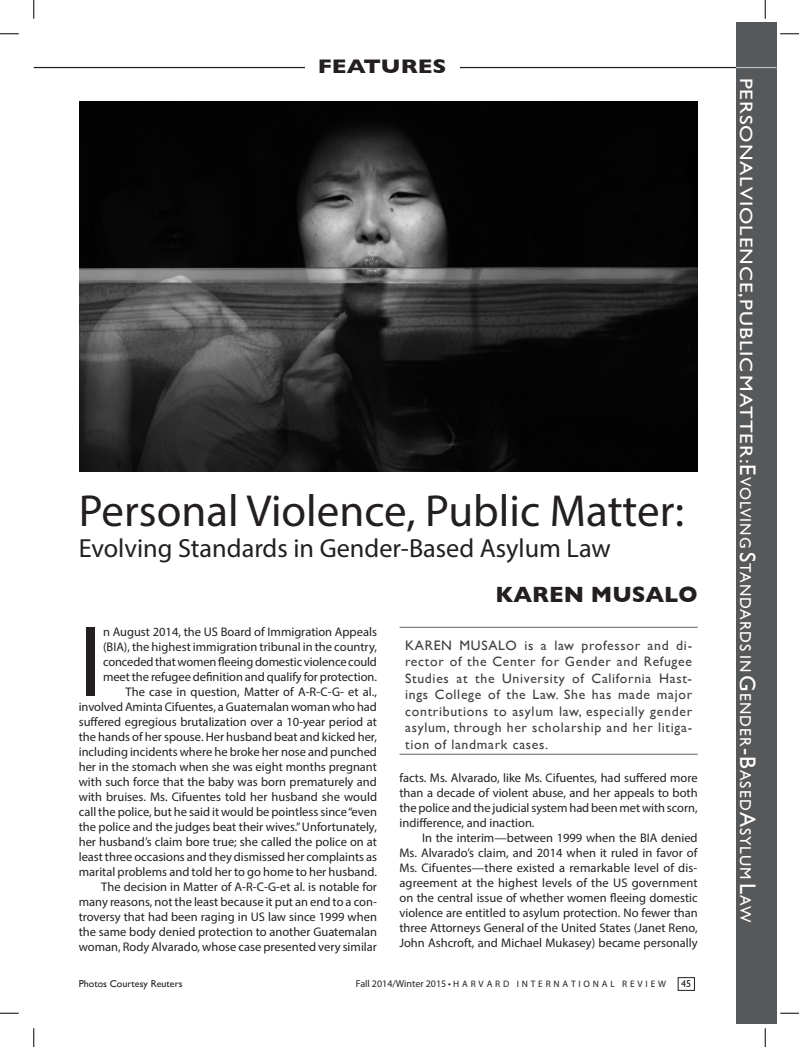
<style>
.page{position:relative;width:799px;height:1047px;background:#fff}
.page>*{position:absolute;margin:0;border:0;box-sizing:border-box;transform-origin:0 0}
.t1{font:101.5px "Myriad Pro";color:#231f20}
.t2{font:45px "Myriad Pro";color:#231f20}
.t3{font:26.25px "Myriad Pro";color:#231f20}
.t4{font:700 22.5px "Gill Sans";color:#231f20}
.t5{font:700 20px "Gill Sans";color:#231f20;scale:1.14 1}
.t6{font:15.75px "Gill Sans";letter-spacing:.065em;color:#fff}
.t7{font:13.75px/16.5px "Gill Sans";letter-spacing:.05em;color:#3e3e3f;text-align:justify}
.t8{font:12.5px/15px "Myriad Pro";color:#231f20;text-align:justify}
.t9{font:10px "Gill Sans";color:#231f20}
.t10{font:9.38px "Myriad Pro";letter-spacing:.3em;color:#231f20}
.s1{font-size:10px}
.s2{font-size:18px}
.s3{font-size:22.5px}
</style>
<div class="page">
<hr style="left:34px;top:67px;width:742px;height:1px;background:#231f20">
<div style="left:305px;top:59px;width:154px;height:19px;background:#fff"></div>
<div style="left:736px;top:23px;width:40px;height:1001px;background:#57585a"></div>
<hr style="left:736px;top:67px;width:40px;height:1px;background:#bcbdc0">
<img style="left:79px;top:101px;width:619px;height:370px">
<hr style="left:399px;top:626px;width:299px;height:2px;background:#808285">
<hr style="left:399px;top:753px;width:299px;height:1px;background:#808285">
<div style="left:678px;top:977px;width:17px;height:13px;border:1px solid #231f20"></div>
<svg style="left:0;top:33px;width:19px;height:2px"></svg>
<svg style="left:780px;top:33px;width:19px;height:2px"></svg>
<svg style="left:0;top:1012px;width:19px;height:1px"></svg>
<svg style="left:780px;top:1012px;width:19px;height:1px"></svg>
<svg style="left:33px;top:0;width:2px;height:19px"></svg>
<svg style="left:33px;top:1028px;width:2px;height:18px"></svg>
<svg style="left:764px;top:0;width:2px;height:19px"></svg>
<svg style="left:764px;top:1028px;width:2px;height:18px"></svg>
<h3 class="t5" style="left:318px;top:50px;width:114px">FEATURES</h3>
<h2 class="t2" style="left:79px;top:483px;width:607px">Personal Violence, Public Matter:</h2>
<h3 class="t3" style="left:79px;top:532px;width:533px">Evolving Standards in Gender-Based Asylum Law</h3>
<h3 class="t4" style="left:495px;top:576px;width:204px">KAREN MUSALO</h3>
<p class="t8" style="left:79px;top:624px;width:300px;text-align:right">n August 2014, the US Board of Immigration Appeals (BIA), the highest immigration tribunal in the country, conceded that women fleeing domestic violence could meet the refugee definition and qualify for protection.<br>The case in question, Matter of A-R-C-G- et al., involved Aminta Cifuentes, a Guatemalan woman who had suffered egregious brutalization over a 10-year period at the hands of her spouse. Her husband beat and kicked her, including incidents where he broke her nose and punched her in the stomach when she was eight months pregnant with such force that the baby was born prematurely and with bruises. Ms. Cifuentes told her husband she would call the police, but he said it would be pointless since “even the police and the judges beat their wives.” Unfortunately, her husband’s claim bore true; she called the police on at least three occasions and they dismissed her complaints as marital problems and told her to go home to her husband.<br>The decision in Matter of A-R-C-G-et al. is notable for many reasons, not the least because it put an end to a con&shy;troversy that had been raging in US law since 1999 when the same body denied protection to another Guatemalan woman, Rody Alvarado, whose case presented very similar</p>
<h1 class="t1" style="left:79px;top:599px;width:26px">I</h1>
<p class="t7" style="left:405px;top:636px;width:288px">KAREN MUSALO is a law professor and di&shy;rector of the Center for Gender and Refugee Studies at the University of California Hast&shy;ings College of the Law. She has made major contributions to asylum law, especially gender asylum, through her scholarship and her litiga&shy;tion of landmark cases.</p>
<p class="t8" style="left:399px;top:769px;width:300px">facts. Ms. Alvarado, like Ms. Cifuentes, had suffered more than a decade of violent abuse, and her appeals to both the police and the judicial system had been met with scorn, indifference, and inaction.</p>
<p class="t8" style="left:399px;top:829px;width:300px;text-indent:22px">In the interim—between 1999 when the BIA denied Ms. Alvarado’s claim, and 2014 when it ruled in favor of Ms. Cifuentes—there existed a remarkable level of dis&shy;agreement at the highest levels of the US government on the central issue of whether women fleeing domestic violence are entitled to asylum protection. No fewer than three Attorneys General of the United States (Janet Reno, John Ashcroft, and Michael Mukasey) became personally</p>
<p class="t9" style="left:79px;top:977px;width:105px">Photos Courtesy Reuters</p>
<p class="t10" style="left:356px;top:977px;width:312px"><span class="s1">Fall 2014/Winter 2015•</span> HARVARD INTERNATIONAL REVIEW</p>
<p class="t9" style="left:681px;top:977px;width:11px">45</p>
<p class="t6" style="left:754px;top:78px;width:845px;rotate:90deg"><span class="s2">PERSONAL VIOLENCE, PUBLIC MATTER:</span> <span class="s3">E</span>volving <span class="s3">S</span>tandards in <span class="s3">G</span> ender<span class="s3">-B</span>ased<span class="s3">A</span>sylum <span class="s3">L</span>aw</p>
</div>
